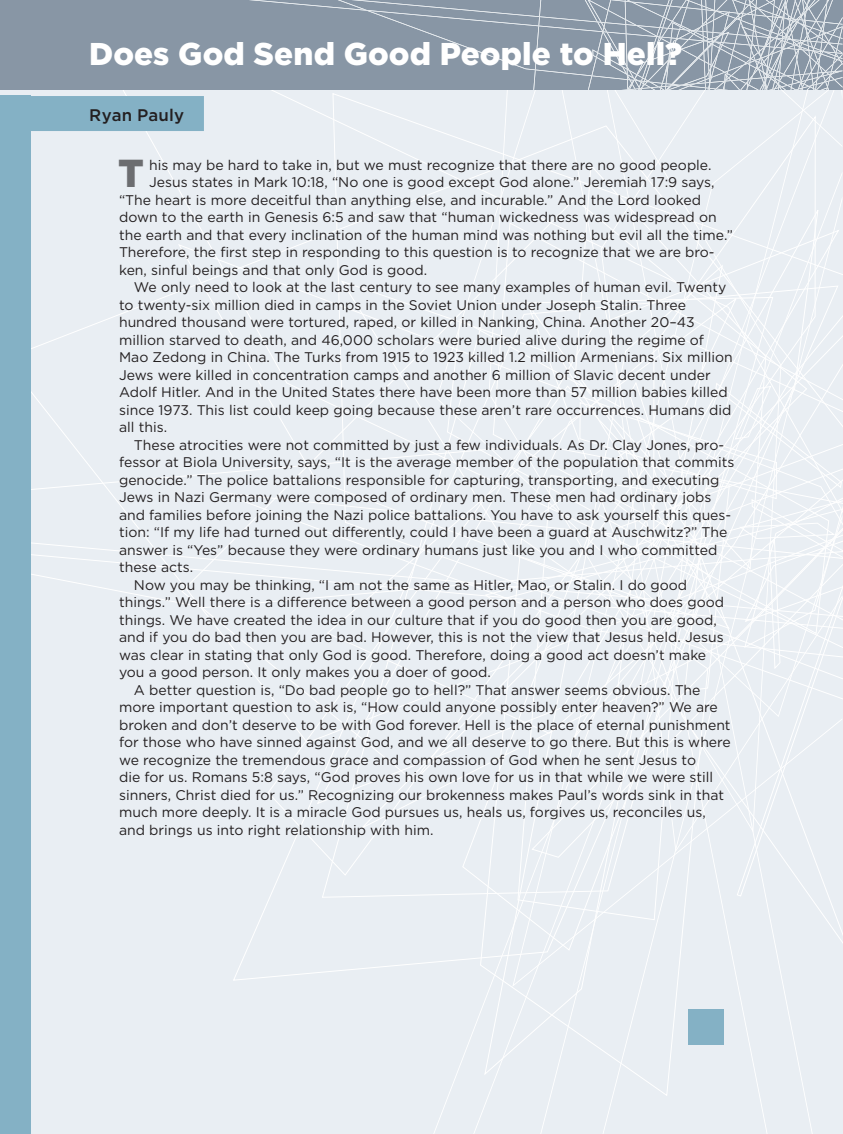
<style>
.page{position:relative;width:843px;height:1134px;background:#fff}
.page>*{position:absolute;margin:0;border:0;box-sizing:border-box;transform-origin:0 0}
.t1{font:900 39.02px "Gotham";color:#6c6d70}
.t2{font:900 31.5px "Gotham";letter-spacing:.005em;color:#fff}
.t3{font:500 16.8px "Gotham";color:#231f20}
.t4{font:14px "Gotham";color:#231f20}
</style>
<div class="page">
<div style="left:0;top:90px;width:842px;height:1044px;background:#e9eef3"></div>
<div style="left:0;top:96px;width:31px;height:1038px;background:#84b1c5"></div>
<div style="left:0;top:0;width:842px;height:90px;background:#8896a5"></div>
<div style="left:689px;top:1009px;width:35px;height:35px;background:#84b1c5"></div>
<div style="left:30px;top:96px;width:174px;height:35px;background:#84b1c5"></div>
<svg style="left:249px;top:0;width:594px;height:90px"></svg>
<h2 class="t2" style="left:89px;top:32px;width:594px">Does God Send Good People to Hell?</h2>
<p class="t3" style="left:89px;top:104px;width:96px">Ryan Pauly</p>
<h1 class="t1" style="left:118px;top:147px;width:27px">T</h1>
<p class="t4" style="left:149px;top:156px;width:564px">his may be hard to take in, but we must recognize that there are no good people.</p>
<p class="t4" style="left:149px;top:173px;width:567px">Jesus states in Mark 10:18, “No one is good except God alone.” Jeremiah 17:9 says,</p>
<p class="t4" style="left:119px;top:191px;width:583px">“The heart is more deceitful than anything else, and incurable.” And the Lord looked</p>
<p class="t4" style="left:119px;top:208px;width:599px">down to the earth in Genesis 6:5 and saw that “human wickedness was widespread on</p>
<p class="t4" style="left:119px;top:226px;width:615px">the earth and that every inclination of the human mind was nothing but evil all the time.”</p>
<p class="t4" style="left:119px;top:243px;width:597px">Therefore, the first step in responding to this question is to recognize that we are bro-</p>
<p class="t4" style="left:119px;top:261px;width:310px">ken, sinful beings and that only God is good.</p>
<p class="t4" style="left:134px;top:278px;width:594px">We only need to look at the last century to see many examples of human evil. Twenty</p>
<p class="t4" style="left:119px;top:296px;width:568px">to twenty-six million died in camps in the Soviet Union under Joseph Stalin. Three</p>
<p class="t4" style="left:119px;top:313px;width:577px">hundred thousand were tortured, raped, or killed in Nanking, China. Another 20–43</p>
<p class="t4" style="left:119px;top:331px;width:586px">million starved to death, and 46,000 scholars were buried alive during the regime of</p>
<p class="t4" style="left:119px;top:348px;width:615px">Mao Zedong in China. The Turks from 1915 to 1923 killed 1.2 million Armenians. Six million</p>
<p class="t4" style="left:119px;top:366px;width:593px">Jews were killed in concentration camps and another 6 million of Slavic decent under</p>
<p class="t4" style="left:119px;top:383px;width:610px">Adolf Hitler. And in the United States there have been more than 57 million babies killed</p>
<p class="t4" style="left:119px;top:401px;width:613px">since 1973. This list could keep going because these aren’t rare occurrences. Humans did</p>
<p class="t4" style="left:119px;top:418px;width:50px">all this.</p>
<p class="t4" style="left:134px;top:436px;width:591px">These atrocities were not committed by just a few individuals. As Dr. Clay Jones, pro-</p>
<p class="t4" style="left:119px;top:453px;width:617px">fessor at Biola University, says, “It is the average member of the population that commits</p>
<p class="t4" style="left:119px;top:471px;width:602px">genocide.” The police battalions responsible for capturing, transporting, and executing</p>
<p class="t4" style="left:119px;top:488px;width:593px">Jews in Nazi Germany were composed of ordinary men. These men had ordinary jobs</p>
<p class="t4" style="left:119px;top:506px;width:613px">and families before joining the Nazi police battalions. You have to ask yourself this ques-</p>
<p class="t4" style="left:119px;top:523px;width:609px">tion: “If my life had turned out differently, could I have been a guard at Auschwitz?” The</p>
<p class="t4" style="left:119px;top:541px;width:600px">answer is “Yes” because they were ordinary humans just like you and I who committed</p>
<p class="t4" style="left:119px;top:558px;width:76px">these acts.</p>
<p class="t4" style="left:134px;top:576px;width:554px">Now you may be thinking, “I am not the same as Hitler, Mao, or Stalin. I do good</p>
<p class="t4" style="left:119px;top:593px;width:606px">things.” Well there is a difference between a good person and a person who does good</p>
<p class="t4" style="left:119px;top:611px;width:599px">things. We have created the idea in our culture that if you do good then you are good,</p>
<p class="t4" style="left:119px;top:628px;width:606px">and if you do bad then you are bad. However, this is not the view that Jesus held. Jesus</p>
<p class="t4" style="left:119px;top:646px;width:588px">was clear in stating that only God is good. Therefore, doing a good act doesn’t make</p>
<p class="t4" style="left:119px;top:663px;width:373px">you a good person. It only makes you a doer of good.</p>
<p class="t4" style="left:134px;top:681px;width:568px">A better question is, “Do bad people go to hell?” That answer seems obvious. The</p>
<p class="t4" style="left:119px;top:698px;width:600px">more important question to ask is, “How could anyone possibly enter heaven?” We are</p>
<p class="t4" style="left:119px;top:716px;width:613px">broken and don’t deserve to be with God forever. Hell is the place of eternal punishment</p>
<p class="t4" style="left:119px;top:733px;width:613px">for those who have sinned against God, and we all deserve to go there. But this is where</p>
<p class="t4" style="left:119px;top:751px;width:578px">we recognize the tremendous grace and compassion of God when he sent Jesus to</p>
<p class="t4" style="left:119px;top:768px;width:595px">die for us. Romans 5:8 says, “God proves his own love for us in that while we were still</p>
<p class="t4" style="left:119px;top:786px;width:606px">sinners, Christ died for us.” Recognizing our brokenness makes Paul’s words sink in that</p>
<p class="t4" style="left:119px;top:803px;width:588px">much more deeply. It is a miracle God pursues us, heals us, forgives us, reconciles us,</p>
<p class="t4" style="left:119px;top:821px;width:316px">and brings us into right relationship with him.</p>
</div>
